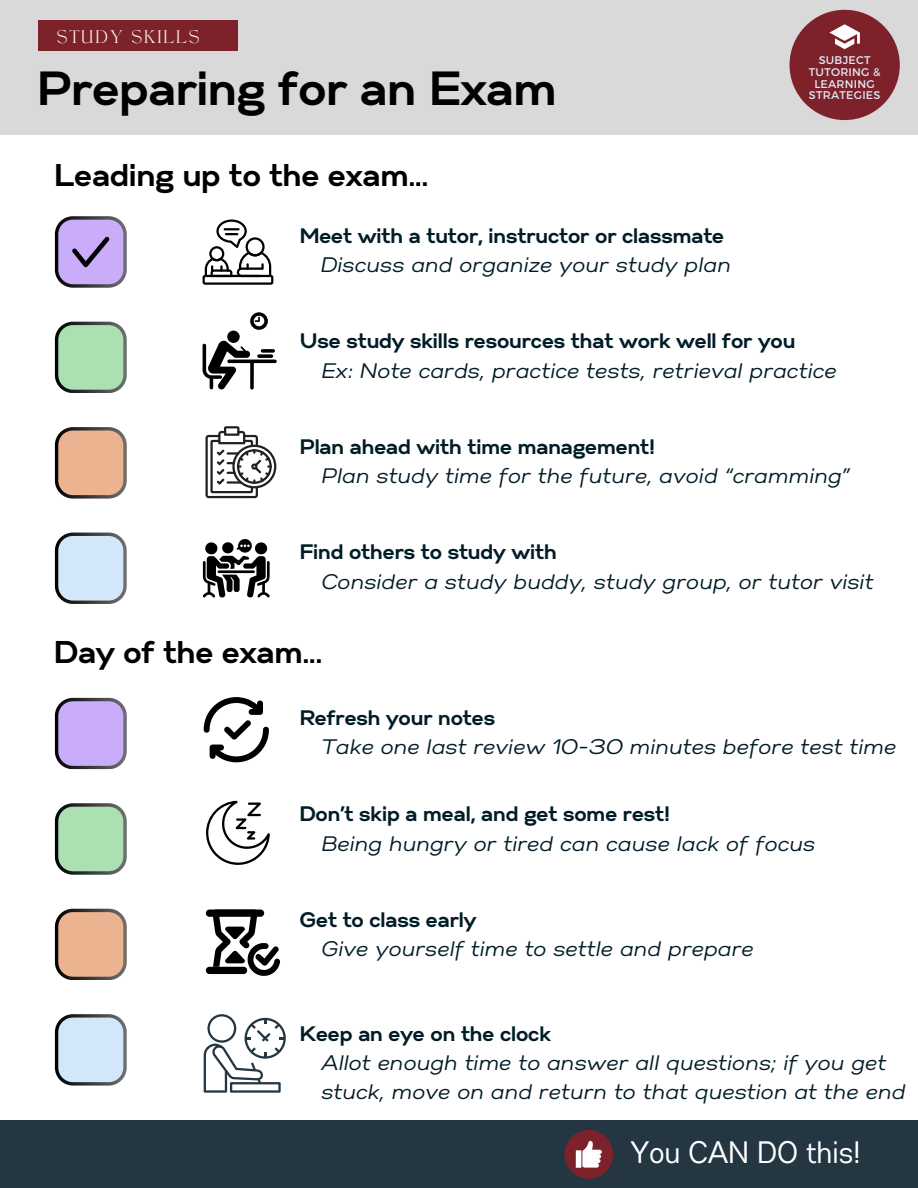
<style>
.page{position:relative;width:918px;height:1188px;background:#fff}
.page>*{position:absolute;margin:0;border:0;box-sizing:border-box;transform-origin:0 0}
.t1{font:700 47.85px "Gabriel Sans";color:#000}
.t2{font:700 31.35px "Gabriel Sans";color:#000}
.t3{font:31.05px "Gabriel Sans Cond";color:#fff}
.t4{font:italic 21px/29.2px "Gabriel Sans";color:#001c27}
.t5{font:700 21px/29.2px "Gabriel Sans";color:#001c27;text-align:right}
.t6{font:12.75px "TANAEGEAN";letter-spacing:.16em;color:#f5f0e6}
.t7{font:11.1px/11.6px "Montserrat";letter-spacing:.025em;color:#e2e9f4;text-align:center}
.s1{font-weight:400;font-style:italic}
.s2{font-weight:700;font-style:normal}
</style>
<div class="page">
<div style="left:0;top:0;width:918px;height:134px;background:#d9d9d9"></div>
<svg style="left:55px;top:322px;width:72px;height:71px"></svg>
<div style="left:0;top:1120px;width:918px;height:68px;background:#233642"></div>
<svg style="left:55px;top:427px;width:72px;height:71px"></svg>
<svg style="left:55px;top:533px;width:72px;height:70px"></svg>
<svg style="left:55px;top:698px;width:72px;height:71px"></svg>
<svg style="left:55px;top:803px;width:72px;height:71px"></svg>
<svg style="left:55px;top:909px;width:72px;height:71px"></svg>
<svg style="left:55px;top:1014px;width:72px;height:71px"></svg>
<svg style="left:55px;top:216px;width:72px;height:71px"></svg>
<div style="left:790px;top:10px;width:110px;height:110px;background:#7d212b;border-radius:50%"></div>
<svg style="left:829px;top:24px;width:31px;height:25px"></svg>
<div style="left:564px;top:1130px;width:49px;height:48px;background:#7d212b;border-radius:50%"></div>
<svg style="left:576px;top:1141px;width:26px;height:27px"></svg>
<div style="left:38px;top:21px;width:200px;height:30px;background:#7d212b"></div>
<svg style="left:203px;top:219px;width:70px;height:66px"></svg>
<svg style="left:203px;top:312px;width:74px;height:78px"></svg>
<svg style="left:205px;top:426px;width:71px;height:72px"></svg>
<svg style="left:203px;top:539px;width:67px;height:59px"></svg>
<svg style="left:204px;top:697px;width:65px;height:65px"></svg>
<svg style="left:206px;top:801px;width:64px;height:64px"></svg>
<svg style="left:206px;top:910px;width:74px;height:66px"></svg>
<svg style="left:204px;top:1014px;width:82px;height:79px"></svg>
<h1 class="t6" style="left:57px;top:29px;width:144px">STUDY SKILLS</h1>
<p class="t1" style="left:38px;top:67px;width:521px">Preparing for an Exam</p>
<h2 class="t2" style="left:55px;top:161px;width:375px">Leading up to the exam...</h2>
<p class="t5" style="left:300px;top:222px;width:431px">Meet with a tutor, instructor or classmate<br><span class="s1">Discuss and organize your study plan</span></p>
<h5 class="t7" style="left:809px;top:54px;width:73px">SUBJECT<br>TUTORING &amp;<br>LEARNING<br>STRATEGIES</h5>
<p class="t4" style="left:320px;top:328px;width:517px;text-indent:-20px"><span class="s2">Use study skills resources that work well for you<br></span>Ex: Note cards, practice tests, retrieval practice</p>
<h4 class="t4" style="left:320px;top:433px;width:530px;text-indent:-20px"><span class="s2">Plan ahead with time management!<br></span>Plan study time for the future, avoid “cramming”</h4>
<p class="t4" style="left:320px;top:539px;width:554px;text-indent:-20px"><span class="s2">Find others to study with<br></span>Consider a study buddy, study group, or tutor visit</p>
<p class="t2" style="left:55px;top:638px;width:269px">Day of the exam...</p>
<h4 class="t4" style="left:320px;top:704px;width:577px;text-indent:-20px"><span class="s2">Refresh your notes<br></span>Take one last review 10-30 minutes before test time</h4>
<p class="t4" style="left:320px;top:801px;width:496px;text-indent:-20px"><span class="s2">Don’t skip a meal, and get some rest!<br></span>Being hungry or tired can cause lack of focus</p>
<h4 class="t4" style="left:320px;top:906px;width:434px;text-indent:-20px"><span class="s2">Get to class early<br></span>Give yourself time to settle and prepare</h4>
<p class="t4" style="left:320px;top:1020px;width:586px;text-indent:-20px"><span class="s2">Keep an eye on the clock<br></span>Allot enough time to answer all questions; if you get stuck, move on and return to that question at the end</p>
<p class="t3" style="left:631px;top:1138px;width:231px">You CAN DO this!</p>
</div>
